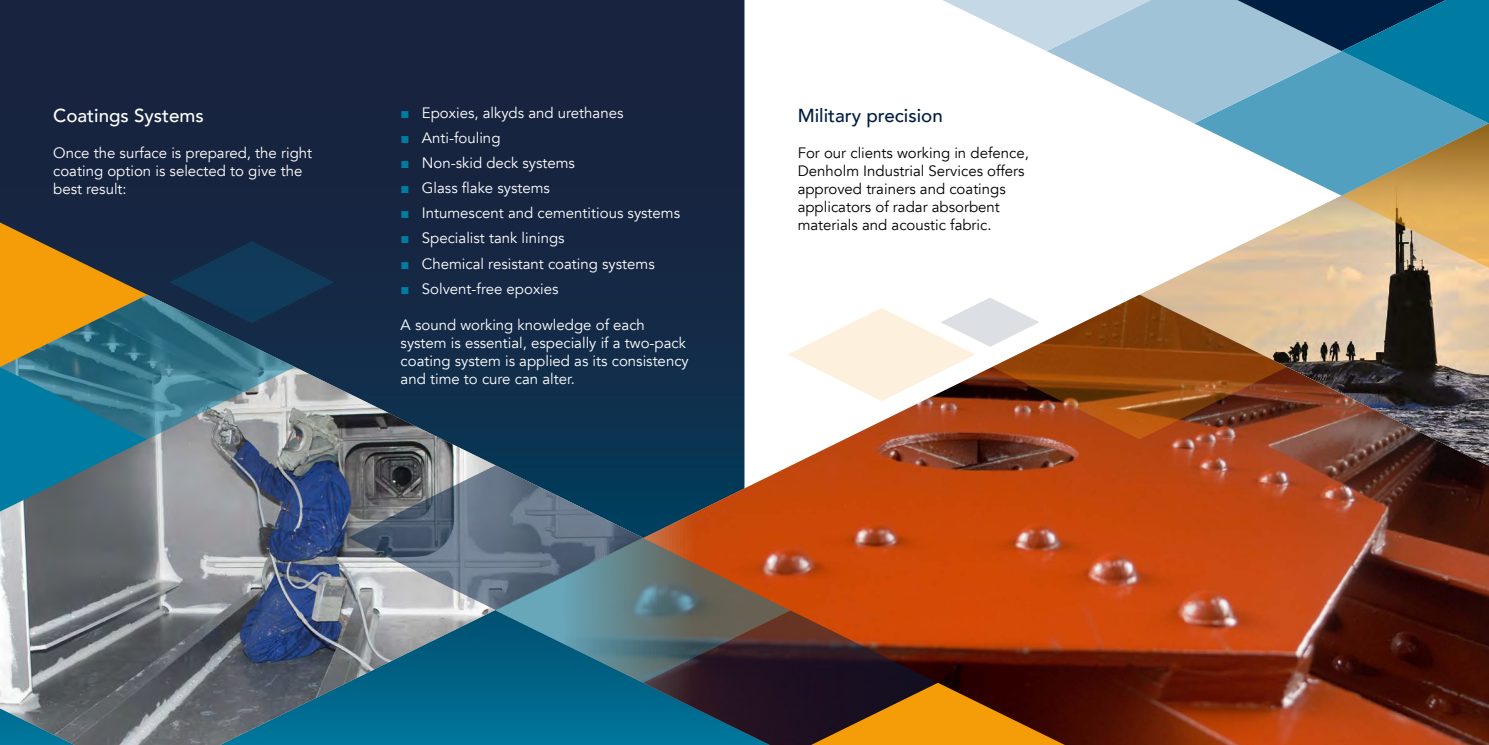
<style>
.page{position:relative;width:1489px;height:745px;background:#fff}
.page>*{position:absolute;margin:0;border:0;box-sizing:border-box;transform-origin:0 0}
.t1{font:500 18.75px "Avenir";color:#001e42}
.t2{font:500 18.75px "Avenir";color:#fff}
.t3{font:15px/18px "Avenir";color:#fff}
.t4{font:15px/18px "Avenir";color:#000}
.s1{font-family:"Arial";color:#007ca3}
</style>
<div class="page">
<div style="left:0;top:0;width:745px;height:294px;background:#172440"></div>
<img style="left:0;top:294px;width:495px;height:450px">
<img style="left:1141px;top:282px;width:347px;height:12px">
<svg style="left:495px;top:294px;width:68px;height:171px;background:#0f2e4b"></svg>
<img style="left:563px;top:294px;width:925px;height:450px">
<svg style="left:348px;top:465px;width:716px;height:279px;background:#6e594c"></svg>
<svg style="left:943px;top:0;width:545px;height:282px"></svg>
<svg style="left:0;top:222px;width:334px;height:289px;background:#536c6e"></svg>
<svg style="left:787px;top:294px;width:499px;height:145px"></svg>
<p class="t2" style="left:53px;top:99px;width:152px">Coatings Systems</p>
<p class="t3" style="left:53px;top:144px;width:260px">Once the surface is prepared, the right coating option is selected to give the best result:</p>
<p class="t3" style="left:400px;top:104px;width:224px"><span class="s1">■</span> Epoxies, alkyds and urethanes</p>
<p class="t3" style="left:400px;top:129px;width:101px"><span class="s1">■</span> Anti-fouling</p>
<p class="t3" style="left:400px;top:154px;width:176px"><span class="s1">■</span> Non-skid deck systems</p>
<p class="t3" style="left:400px;top:179px;width:151px"><span class="s1">■</span> Glass flake systems</p>
<p class="t3" style="left:400px;top:204px;width:281px"><span class="s1">■</span> Intumescent and cementitious systems</p>
<p class="t3" style="left:400px;top:229px;width:165px"><span class="s1">■</span> Specialist tank linings</p>
<p class="t3" style="left:400px;top:254px;width:256px"><span class="s1">■</span> Chemical resistant coating systems</p>
<p class="t3" style="left:400px;top:279px;width:159px"><span class="s1">■</span> Solvent-free epoxies</p>
<p class="t3" style="left:400px;top:315px;width:290px">A sound working knowledge of each system is essential, especially if a two-pack coating system is applied as its consistency and time to cure can alter.</p>
<p class="t1" style="left:797px;top:99px;width:147px">Military precision</p>
<p class="t4" style="left:797px;top:144px;width:233px">For our clients working in defence, Denholm Industrial Services offers approved trainers and coatings applicators of radar absorbent materials and acoustic fabric.</p>
</div>
